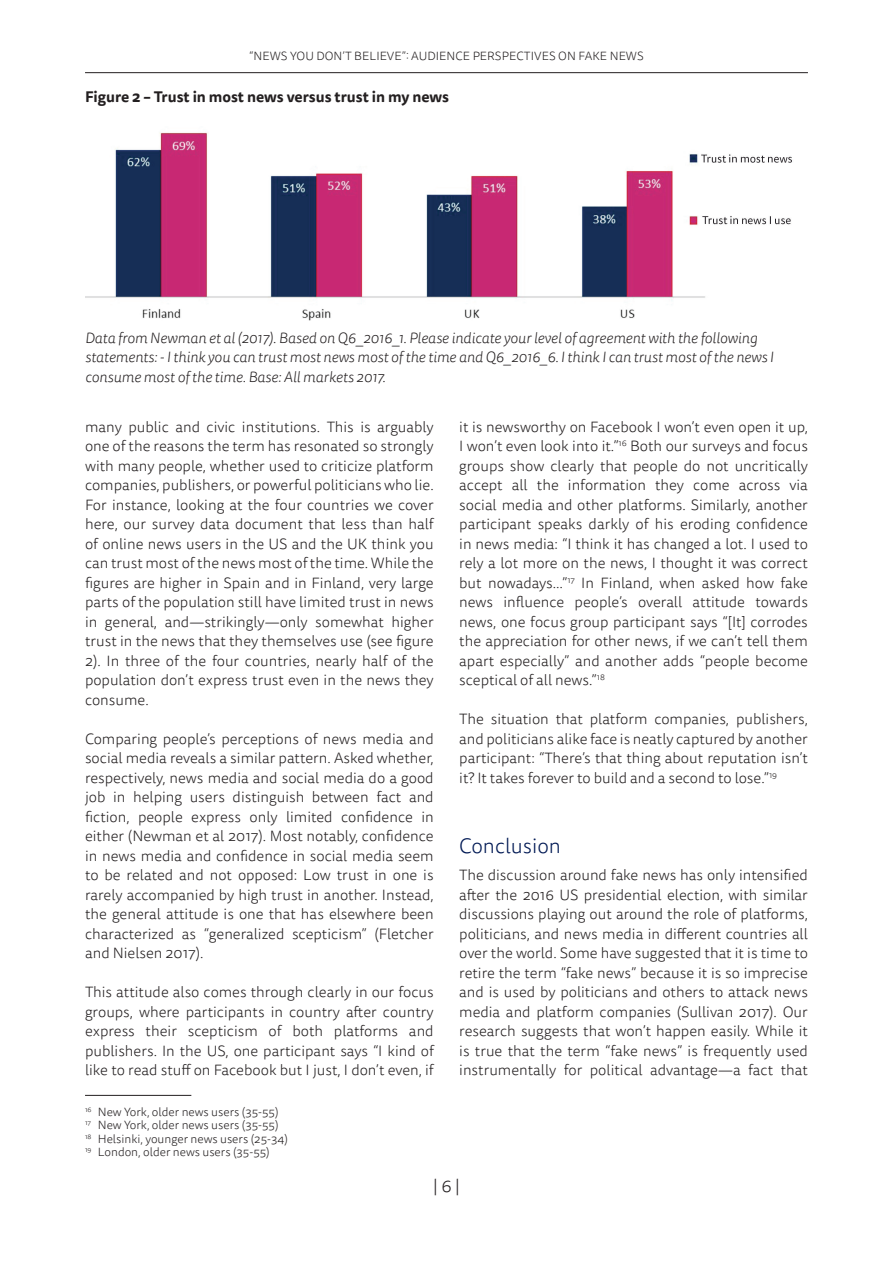
<style>
.page{position:relative;width:893px;height:1263px;background:#fff}
.page>*{position:absolute;margin:0;border:0;box-sizing:border-box;transform-origin:0 0}
.t1{font:300 21px "Tisa Sans Pro";color:#001954}
.t2{font:300 18px "Tisa Sans Pro";color:#231f20}
.t3{font:300 15px/19.5px "Tisa Sans Pro";color:#231f20;text-align:justify}
.t4{font:italic 300 15px/19.5px "Tisa Sans Pro";color:#231f20}
.t5{font:700 15px "Tisa Sans Pro";color:#231f20}
.t6{font:300 12px/13.5px "Tisa Sans Pro";color:#231f20}
</style>
<div class="page">
<hr style="left:85px;top:72px;width:723px;height:1px;background:#231f20">
<img style="left:85px;top:132px;width:707px;height:189px">
<hr style="left:85px;top:1095px;width:106px;height:1px;background:#231f20">
<p class="t6" style="left:249px;top:50px;width:396px">“NEWS YOU DON’T BELIEVE”: AUDIENCE PERSPECTIVES ON FAKE NEWS</p>
<p class="t5" style="left:85px;top:86px;width:366px">Figure 2 – Trust in most news versus trust in my news</p>
<p class="t4" style="left:85px;top:328px;width:690px">Data from Newman et al (2017). Based on Q6_2016_1. Please indicate your level of agreement with the following statements: - I think you can trust most news most of the time and Q6_2016_6. I think I can trust most of the news I consume most of the time. Base: All markets 2017.</p>
<p class="t3" style="left:85px;top:417px;width:351px">many public and civic institutions. This is arguably one of the reasons the term has resonated so strongly with many people, whether used to criticize platform companies, publishers, or powerful politicians who lie.<br>For instance, looking at the four countries we cover here, our survey data document that less than half of online news users in the US and the UK think you can trust most of the news most of the time. While the figures are higher in Spain and in Finland, very large parts of the population still have limited trust in news in general, and—strikingly—only somewhat higher trust in the news that they themselves use (see figure 2). In three of the four countries, nearly half of the population don’t express trust even in the news they consume.</p>
<p class="t3" style="left:85px;top:729px;width:350px">Comparing people’s perceptions of news media and social media reveals a similar pattern. Asked whether, respectively, news media and social media do a good job in helping users distinguish between fact and fiction, people express only limited confidence in either (Newman et al 2017). Most notably, confidence in news media and confidence in social media seem to be related and not opposed: Low trust in one is rarely accompanied by high trust in another. Instead, the general attitude is one that has elsewhere been characterized as “generalized scepticism” (Fletcher and Nielsen 2017).</p>
<p class="t3" style="left:85px;top:983px;width:351px">This attitude also comes through clearly in our focus groups, where participants in country after country express their scepticism of both platforms and publishers. In the US, one participant says “I kind of like to read stuff on Facebook but I just, I don’t even, if</p>
<p class="t6" style="left:85px;top:1105px;width:204px"><sup>16</sup> New York, older news users (35-55)<br><sup>17</sup> New York, older news users (35-55)<br><sup>18</sup> Helsinki, younger news users (25-34)<br><sup>19</sup> London, older news users (35-55)</p>
<p class="t3" style="left:459px;top:417px;width:350px">it is newsworthy on Facebook I won’t even open it up, I won’t even look into it.”<sup>16</sup> Both our surveys and focus groups show clearly that people do not uncritically accept all the information they come across via social media and other platforms. Similarly, another participant speaks darkly of his eroding confidence in news media: “I think it has changed a lot. I used to rely a lot more on the news, I thought it was correct but nowadays…”<sup>17</sup> In Finland, when asked how fake news influence people’s overall attitude towards news, one focus group participant says “[It] corrodes the appreciation for other news, if we can’t tell them apart especially” and another adds “people become sceptical of all news.”<sup>18</sup></p>
<p class="t3" style="left:459px;top:710px;width:350px">The situation that platform companies, publishers, and politicians alike face is neatly captured by another participant: “There’s that thing about reputation isn’t it? It takes forever to build and a second to lose.”<sup>19</sup></p>
<h1 class="t1" style="left:459px;top:832px;width:103px">Conclusion</h1>
<p class="t3" style="left:459px;top:866px;width:350px">The discussion around fake news has only intensified after the 2016 US presidential election, with similar discussions playing out around the role of platforms, politicians, and news media in different countries all over the world. Some have suggested that it is time to retire the term “fake news” because it is so imprecise and is used by politicians and others to attack news media and platform companies (Sullivan 2017). Our research suggests that won’t happen easily. While it is true that the term “fake news” is frequently used instrumentally for political advantage—a fact that</p>
<p class="t2" style="left:433px;top:1174px;width:28px">| 6 |</p>
</div>
